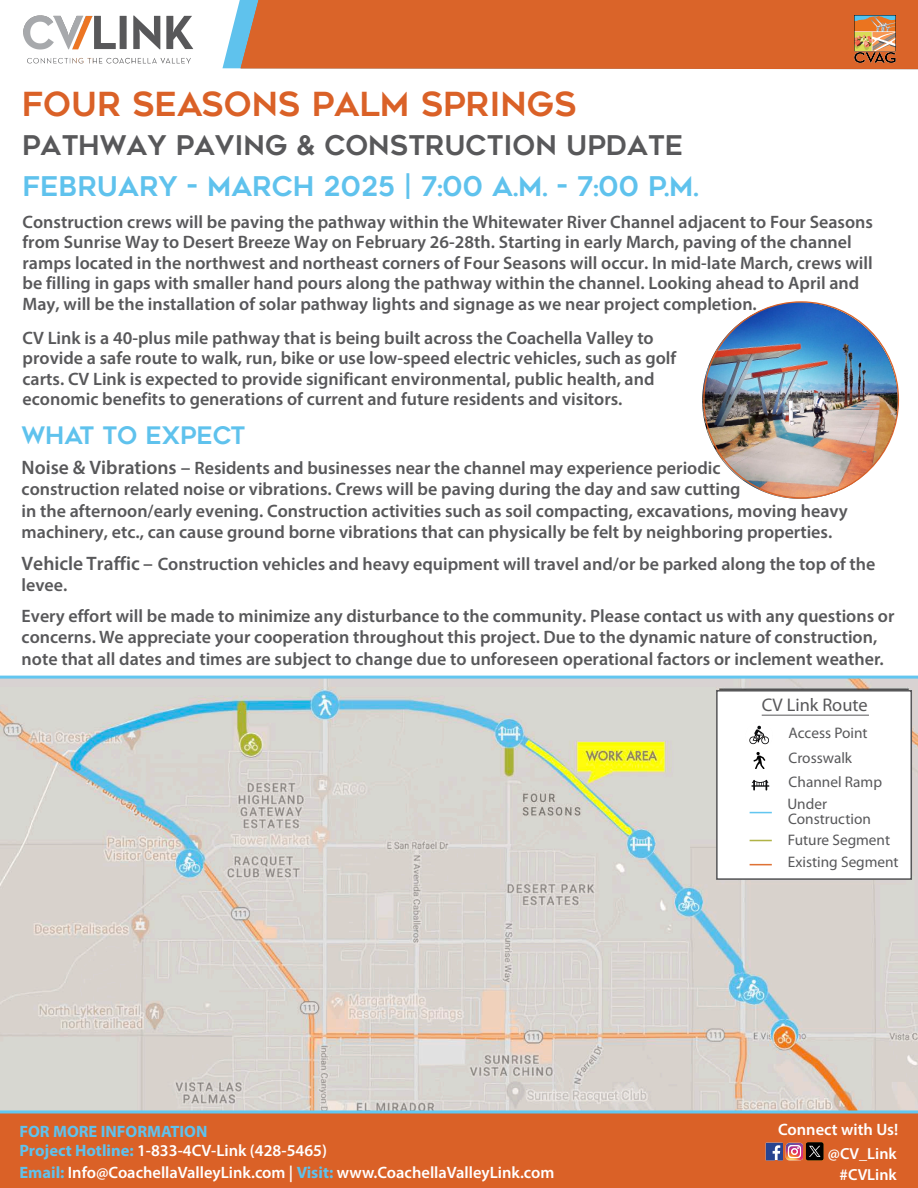
<style>
.page{position:relative;width:918px;height:1188px;background:#fff}
.page>*{position:absolute;margin:0;border:0;box-sizing:border-box;transform-origin:0 0}
.t1{font:33px "Geometos";color:#da6127}
.t2{font:27px "Geometos";color:#5fc2ed}
.t3{font:27px "Geometos";color:#58585a}
.t4{font:24px "Geometos";color:#5fc2ed}
.t5{font:18.3px "Myriad Pro";color:#58585a}
.t6{font:600 18px/20.4px "Myriad Pro";color:#58585a}
.t7{font:600 16.5px "Myriad Pro";color:#fff}
.t8{font:700 16.5px "Myriad Pro";color:#5fc2ed}
.t9{font:600 16.05px "Myriad Pro";color:#fff}
.t10{font:15.3px "Myriad Pro";color:#58585a}
.s1{font-size:19.5px}
.s2{font-weight:700;color:#5fc2ed}
</style>
<div class="page">
<div style="left:0;top:1110px;width:918px;height:78px;background:#da6127"></div>
<img style="left:805px;top:1142px;width:19px;height:19px">
<img style="left:785px;top:1143px;width:18px;height:18px">
<img style="left:765px;top:1142px;width:18px;height:19px">
<img style="left:0;top:679px;width:918px;height:431px">
<hr style="left:0;top:676px;width:918px;height:3px;background:#62c6f0">
<img style="left:702px;top:301px;width:198px;height:198px">
<hr style="left:0;top:1110px;width:918px;height:3px;background:#62c7f1">
<svg style="left:222px;top:0;width:19px;height:69px"></svg>
<div style="left:241px;top:0;width:677px;height:68px;background:#da6429"></div>
<img style="left:854px;top:15px;width:41px;height:47px">
<img style="left:23px;top:15px;width:171px;height:49px">
<div style="left:716px;top:690px;width:196px;height:190px;background:#fff;border:2px solid #58585a"></div>
<hr style="left:762px;top:715px;width:107px;height:1px;background:#58585a">
<svg style="left:750px;top:812px;width:22px;height:1px"></svg>
<svg style="left:750px;top:840px;width:22px;height:1px"></svg>
<svg style="left:750px;top:864px;width:22px;height:1px"></svg>
<img style="left:751px;top:779px;width:19px;height:12px">
<img style="left:753px;top:752px;width:12px;height:17px">
<img style="left:749px;top:725px;width:20px;height:20px">
<p class="t1" style="left:22px;top:86px;width:556px">FOUR SEASONS PALM SPRINGS</p>
<p class="t3" style="left:22px;top:130px;width:662px">PATHWAY PAVING &amp; CONSTRUCTION UPDATE</p>
<p class="t2" style="left:23px;top:171px;width:678px">FEBRUARY - MARCH 2025 | 7:00 A.M. - 7:00 P.M.</p>
<p class="t6" style="left:23px;top:211px;width:852px">Construction crews will be paving the pathway within the Whitewater River Channel adjacent to Four Seasons from Sunrise Way to Desert Breeze Way on February 26-28th. Starting in early March, paving of the channel ramps located in the northwest and northeast corners of Four Seasons will occur. In mid-late March, crews will be filling in gaps with smaller hand pours along the pathway within the channel. Looking ahead to April and May, will be the installation of solar pathway lights and signage as we near project completion.</p>
<p class="t6" style="left:23px;top:327px;width:655px">CV Link is a 40-plus mile pathway that is being built across the Coachella Valley to provide a safe route to walk, run, bike or use low-speed electric vehicles, such as golf carts. CV Link is expected to provide significant environmental, public health, and economic benefits to generations of current and future residents and visitors.</p>
<p class="t4" style="left:21px;top:422px;width:225px">WHAT TO EXPECT</p>
<p class="t6" style="left:22px;top:456px;width:828px;line-height:21.5px"><span class="s1">Noise &amp; Vibrations –</span> Residents and businesses near the channel may experience periodic<br>construction related noise or vibrations. Crews will be paving during the day and saw cutting<br>in the afternoon/early evening. Construction activities such as soil compacting, excavations, moving heavy machinery, etc., can cause ground borne vibrations that can physically be felt by neighboring properties.</p>
<p class="t6" style="left:22px;top:553px;width:855px;line-height:21.1px"><span class="s1">Vehicle Traffic –</span> Construction vehicles and heavy equipment will travel and/or be parked along the top of the levee.</p>
<p class="t6" style="left:22px;top:604px;width:874px;line-height:21.6px">Every effort will be made to minimize any disturbance to the community. Please contact us with any questions or concerns. We appreciate your cooperation throughout this project. Due to the dynamic nature of construction, note that all dates and times are subject to change due to unforeseen operational factors or inclement weather.</p>
<p class="t5" style="left:762px;top:693px;width:107px">CV Link Route</p>
<p class="t10" style="left:789px;top:724px;width:80px">Access Point</p>
<p class="t10" style="left:789px;top:748px;width:65px">Crosswalk</p>
<p class="t10" style="left:789px;top:772px;width:95px">Channel Ramp</p>
<p class="t8" style="left:19px;top:1120px;width:190px">FOR MORE INFORMATION</p>
<p class="t7" style="left:19px;top:1140px;width:309px"><span class="s2">Project Hotline:</span> 1-833-4CV-Link (428-5465)</p>
<p class="t7" style="left:19px;top:1162px;width:537px"><span class="s2">Email:</span> Info@CoachellaValleyLink.com | <span class="s2">Visit:</span> www.CoachellaValleyLink.com</p>
<p class="t10" style="left:787px;top:794px;width:41px">Under</p>
<p class="t10" style="left:788px;top:810px;width:84px">Construction</p>
<p class="t10" style="left:788px;top:853px;width:112px">Existing Segment</p>
<p class="t10" style="left:788px;top:830px;width:104px">Future Segment</p>
<p class="t7" style="left:778px;top:1119px;width:122px">Connect with Us!</p>
<p class="t9" style="left:828px;top:1143px;width:70px">@CV_Link</p>
<p class="t9" style="left:840px;top:1165px;width:59px">#CVLink</p>
</div>
